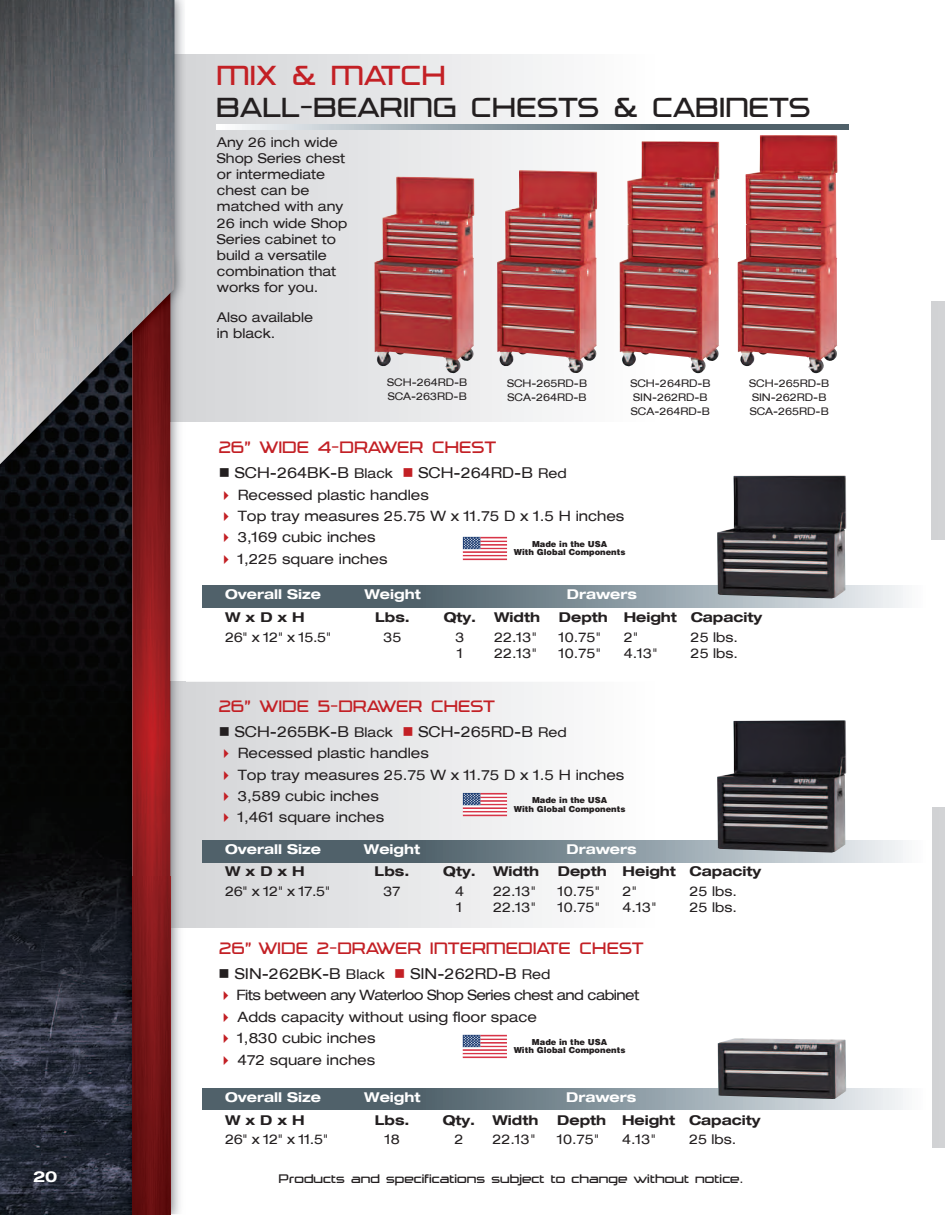
<style>
.page{position:relative;width:945px;height:1215px;background:#fff}
.page>*{position:absolute;margin:0;border:0;box-sizing:border-box;transform-origin:0 0}
.t1{font:300 30px "Trade Marker";letter-spacing:.03em;color:#231f20}
.t2{font:300 30px "Trade Marker";letter-spacing:.03em;color:#c32025}
.t3{font:300 18px "Trade Marker";letter-spacing:.03em;color:#c32025}
.t4{font:expanded 15px "Helvetica Neue";color:#231f20}
.t5{font:700 expanded 15px "Helvetica Neue";color:#fff}
.t6{font:expanded 14.25px "Helvetica Neue";color:#231f20}
.t7{font:expanded 14.25px "Helvetica Neue";letter-spacing:-.04em;color:#231f20}
.t8{font:expanded 13.5px/16.2px "Helvetica Neue";color:#231f20}
.t9{font:700 expanded 13.5px "Helvetica Neue";color:#231f20}
.t10{font:700 expanded 13.5px "Helvetica Neue";color:#fff}
.t11{font:300 13.5px "Trade Marker";letter-spacing:.01em;color:#231f20}
.t12{font:expanded 10.5px/14.2px "Helvetica Neue";color:#231f20}
.t13{font:900 8.25px/8.2px "Helvetica";color:#231f20;text-align:center}
.s1{font-size:13.5px}
.s2{color:#c32025}
.s3{font-family:"Helvetica Neue LT Std";font-stretch:normal}
</style>
<div class="page">
<div style="left:185px;top:54px;width:747px;height:368px;background:linear-gradient(to right,#d9dadc,#fff)"></div>
<svg style="left:217px;top:125px;width:632px;height:4px;background:#88969d"></svg>
<img style="left:497px;top:170px;width:101px;height:204px">
<img style="left:619px;top:141px;width:101px;height:233px">
<img style="left:738px;top:135px;width:101px;height:239px">
<img style="left:374px;top:176px;width:101px;height:199px">
<div style="left:932px;top:301px;width:13px;height:239px;background:#d2d3d5"></div>
<div style="left:932px;top:808px;width:13px;height:340px;background:#d1d2d4"></div>
<svg style="left:185px;top:682px;width:718px;height:246px"></svg>
<svg style="left:202px;top:586px;width:701px;height:21px;background:#7b8a92"></svg>
<svg style="left:202px;top:840px;width:701px;height:22px;background:#7c8a92"></svg>
<svg style="left:202px;top:1088px;width:701px;height:22px;background:#7d8b93"></svg>
<svg style="left:463px;top:537px;width:44px;height:23px"></svg>
<svg style="left:463px;top:793px;width:44px;height:23px"></svg>
<svg style="left:463px;top:1035px;width:44px;height:23px"></svg>
<img style="left:0;top:876px;width:170px;height:338px">
<img style="left:41px;top:928px;width:139px;height:286px">
<img style="left:170px;top:0;width:15px;height:928px">
<img style="left:0;top:464px;width:132px;height:412px">
<img style="left:174px;top:54px;width:11px;height:368px">
<img style="left:132px;top:464px;width:38px;height:412px">
<img style="left:0;top:0;width:174px;height:464px">
<img style="left:717px;top:476px;width:129px;height:123px">
<img style="left:717px;top:720px;width:129px;height:133px">
<img style="left:718px;top:1038px;width:128px;height:61px">
<p class="t5" style="left:33px;top:1167px;width:26px">20</p>
<h1 class="t2" style="left:217px;top:59px;width:230px">MIX &amp; MATCH</h1>
<h1 class="t1" style="left:217px;top:90px;width:594px">BALL-BEARING CHESTS &amp; CABINETS</h1>
<p class="t8" style="left:217px;top:134px;width:132px">Any 26 inch wide<br>Shop Series chest or intermediate chest can be matched with any<br>26 inch wide Shop<br>Series cabinet to build a versatile combination that works for you.</p>
<p class="t8" style="left:217px;top:309px;width:98px">Also available in black.</p>
<p class="t12" style="left:387px;top:375px;width:82px">SCH-264RD-B<br>SCA-263RD-B</p>
<p class="t12" style="left:507px;top:376px;width:82px">SCH-265RD-B<br>SCA-264RD-B</p>
<p class="t12" style="left:630px;top:376px;width:82px">SCH-264RD-B<br>SIN-262RD-B<br>SCA-264RD-B</p>
<p class="t12" style="left:749px;top:376px;width:82px">SCH-265RD-B<br>SIN-262RD-B<br>SCA-265RD-B</p>
<h2 class="t3" style="left:219px;top:437px;width:279px">26" WIDE 4-DRAWER CHEST</h2>
<p class="t4" style="left:219px;top:464px;width:349px">■ SCH-264BK-B <span class="s1">Black</span> <span class="s2">■</span> SCH-264RD-B <span class="s1">Red</span></p>
<p class="t6" style="left:219px;top:486px;width:212px"><span class="s2">✔</span> Recessed plastic handles</p>
<p class="t6" style="left:219px;top:507px;width:407px"><span class="s2">✔</span> Top tray measures 25.75 W x 11.75 D x 1.5 H inches</p>
<p class="t6" style="left:219px;top:529px;width:158px"><span class="s2">✔</span> 3,169 cubic inches</p>
<p class="t6" style="left:219px;top:550px;width:170px"><span class="s2">✔</span> 1,225 square inches</p>
<p class="t13" style="left:514px;top:540px;width:113px">Made in the USA<br>With Global Components</p>
<p class="t10" style="left:225px;top:586px;width:97px">Overall Size</p>
<p class="t10" style="left:364px;top:586px;width:58px">Weight</p>
<p class="t10" style="left:567px;top:586px;width:72px">Drawers</p>
<p class="t9" style="left:225px;top:609px;width:81px">W x D x H</p>
<p class="t9" style="left:375px;top:609px;width:36px">Lbs.</p>
<p class="t9" style="left:444px;top:609px;width:34px">Qty.</p>
<p class="t9" style="left:494px;top:609px;width:47px">Width</p>
<p class="t9" style="left:559px;top:609px;width:205px">Depth Height Capacity</p>
<p class="t8" style="left:225px;top:629px;width:108px">26<span class="s3">"</span> x 12<span class="s3">"</span> x 15.5<span class="s3">"</span></p>
<p class="t8" style="left:384px;top:629px;width:20px">35</p>
<p class="t8" style="left:456px;top:629px;width:11px">3</p>
<p class="t8" style="left:494px;top:629px;width:45px">22.13<span class="s3">"</span></p>
<p class="t8" style="left:559px;top:629px;width:44px">10.75<span class="s3">"</span></p>
<p class="t8" style="left:624px;top:629px;width:16px">2<span class="s3">"</span></p>
<p class="t8" style="left:691px;top:629px;width:49px">25 lbs.</p>
<p class="t8" style="left:457px;top:645px;width:7px">1</p>
<p class="t8" style="left:494px;top:645px;width:45px">22.13<span class="s3">"</span></p>
<p class="t8" style="left:559px;top:645px;width:44px">10.75<span class="s3">"</span></p>
<p class="t8" style="left:624px;top:645px;width:36px">4.13<span class="s3">"</span></p>
<p class="t8" style="left:691px;top:645px;width:49px">25 lbs.</p>
<h2 class="t3" style="left:219px;top:696px;width:278px">26" WIDE 5-DRAWER CHEST</h2>
<p class="t4" style="left:219px;top:722px;width:349px">■ SCH-265BK-B <span class="s1">Black</span> <span class="s2">■</span> SCH-265RD-B <span class="s1">Red</span></p>
<p class="t6" style="left:219px;top:745px;width:212px"><span class="s2">✔</span> Recessed plastic handles</p>
<p class="t6" style="left:219px;top:766px;width:407px"><span class="s2">✔</span> Top tray measures 25.75 W x 11.75 D x 1.5 H inches</p>
<p class="t6" style="left:219px;top:787px;width:162px"><span class="s2">✔</span> 3,589 cubic inches</p>
<p class="t6" style="left:219px;top:809px;width:167px"><span class="s2">✔</span> 1,461 square inches</p>
<p class="t13" style="left:514px;top:796px;width:113px">Made in the USA<br>With Global Components</p>
<p class="t10" style="left:225px;top:840px;width:97px">Overall Size</p>
<p class="t10" style="left:364px;top:840px;width:58px">Weight</p>
<p class="t10" style="left:566px;top:840px;width:72px">Drawers</p>
<p class="t9" style="left:225px;top:863px;width:81px">W x D x H</p>
<p class="t9" style="left:375px;top:863px;width:36px">Lbs.</p>
<p class="t9" style="left:443px;top:863px;width:34px">Qty.</p>
<p class="t9" style="left:493px;top:863px;width:47px">Width</p>
<p class="t9" style="left:558px;top:863px;width:205px">Depth Height Capacity</p>
<p class="t8" style="left:225px;top:883px;width:107px">26<span class="s3">"</span> x 12<span class="s3">"</span> x 17.5<span class="s3">"</span></p>
<p class="t8" style="left:384px;top:883px;width:19px">37</p>
<p class="t8" style="left:455px;top:883px;width:11px">4</p>
<p class="t8" style="left:493px;top:883px;width:45px">22.13<span class="s3">"</span></p>
<p class="t8" style="left:558px;top:883px;width:44px">10.75<span class="s3">"</span></p>
<p class="t8" style="left:623px;top:883px;width:16px">2<span class="s3">"</span></p>
<p class="t8" style="left:690px;top:883px;width:49px">25 lbs.</p>
<p class="t8" style="left:457px;top:899px;width:7px">1</p>
<p class="t8" style="left:493px;top:899px;width:45px">22.13<span class="s3">"</span></p>
<p class="t8" style="left:558px;top:899px;width:44px">10.75<span class="s3">"</span></p>
<p class="t8" style="left:623px;top:899px;width:36px">4.13<span class="s3">"</span></p>
<p class="t8" style="left:690px;top:899px;width:49px">25 lbs.</p>
<h2 class="t3" style="left:219px;top:938px;width:426px">26" WIDE 2-DRAWER INTERMEDIATE CHEST</h2>
<p class="t4" style="left:219px;top:964px;width:333px">■ SIN-262BK-B <span class="s1">Black</span> <span class="s2">■</span> SIN-262RD-B <span class="s1">Red</span></p>
<p class="t7" style="left:219px;top:987px;width:422px"><span class="s2">✔</span> Fits between any Waterloo Shop Series chest and cabinet</p>
<p class="t6" style="left:219px;top:1008px;width:320px"><span class="s2">✔</span> Adds capacity without using floor space</p>
<p class="t6" style="left:219px;top:1029px;width:158px"><span class="s2">✔</span> 1,830 cubic inches</p>
<p class="t6" style="left:219px;top:1051px;width:158px"><span class="s2">✔</span> 472 square inches</p>
<p class="t13" style="left:488px;top:965px;width:113px">With Global Components</p>
<p class="t13" style="left:514px;top:1038px;width:113px">Made in the USA<br>With Global Components</p>
<p class="t10" style="left:225px;top:1089px;width:97px">Overall Size</p>
<p class="t10" style="left:364px;top:1089px;width:58px">Weight</p>
<p class="t10" style="left:566px;top:1089px;width:72px">Drawers</p>
<p class="t9" style="left:225px;top:1111px;width:81px">W x D x H</p>
<p class="t9" style="left:375px;top:1111px;width:36px">Lbs.</p>
<p class="t9" style="left:443px;top:1111px;width:34px">Qty.</p>
<p class="t9" style="left:492px;top:1111px;width:47px">Width</p>
<p class="t9" style="left:557px;top:1111px;width:205px">Depth Height Capacity</p>
<p class="t8" style="left:225px;top:1131px;width:105px">26<span class="s3">"</span> x 12<span class="s3">"</span> x 11.5<span class="s3">"</span></p>
<p class="t8" style="left:385px;top:1131px;width:17px">18</p>
<p class="t8" style="left:454px;top:1131px;width:11px">2</p>
<p class="t8" style="left:492px;top:1131px;width:45px">22.13<span class="s3">"</span></p>
<p class="t8" style="left:557px;top:1131px;width:44px">10.75<span class="s3">"</span></p>
<p class="t8" style="left:622px;top:1131px;width:36px">4.13<span class="s3">"</span></p>
<p class="t8" style="left:689px;top:1131px;width:49px">25 lbs.</p>
<p class="t11" style="left:279px;top:1171px;width:466px">Products and specifications subject to change without notice.</p>
</div>
